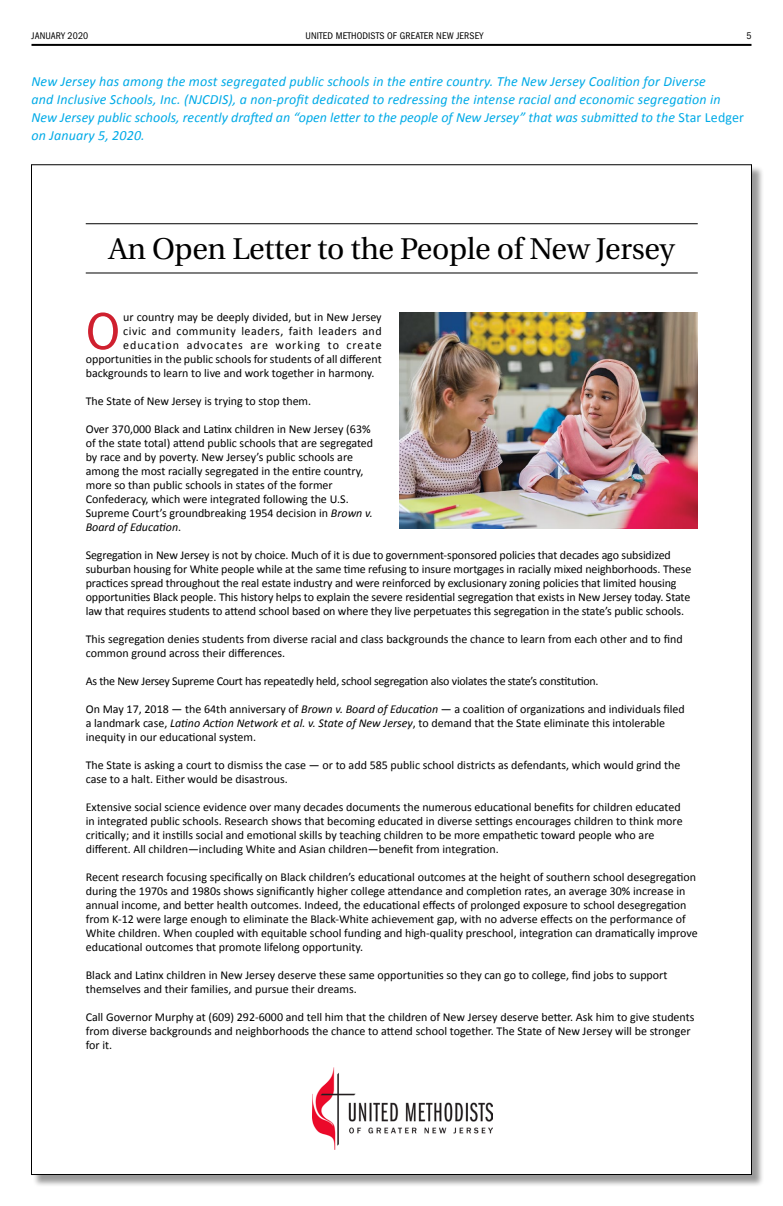
<style>
.page{position:relative;width:783px;height:1206px;background:#fff}
.page>*{position:absolute;margin:0;border:0;box-sizing:border-box;transform-origin:0 0}
.t1{font:52.8px "Franklin Gothic";color:#cf202f}
.t2{font:30px "Utopia";letter-spacing:-.01em;color:#000}
.t3{font:italic 14px/18px "Calibri";letter-spacing:.01em;color:#00aae7}
.t4{font:12px/14px "Calibri";color:#000}
.t5{font:12px "Calibri";letter-spacing:-.02em;color:#000}
.t6{font:12px "Calibri";letter-spacing:.04em;color:#000}
.t7{font:12px "Calibri";letter-spacing:.075em;color:#000}
.t8{font:10px "Franklin Got Cd ITC";letter-spacing:.01em;color:#000}
.s1{font-style:normal}
.s2{font-style:italic}
</style>
<div class="page">
<hr style="left:32px;top:44px;width:720px;height:2px;background:#000">
<div style="left:32px;top:166px;width:732px;height:1021px;background:#000;opacity:.4"></div>
<div style="left:31px;top:164px;width:721px;height:1011px;background:#fff;border:1px solid #000"></div>
<hr style="left:86px;top:223px;width:612px;height:1px;background:#000">
<hr style="left:86px;top:273px;width:612px;height:1px;background:#000">
<img style="left:400px;top:313px;width:298px;height:216px">
<img style="left:312px;top:1067px;width:180px;height:82px">
<p class="t8" style="left:32px;top:30px;width:58px">JANUARY 2020</p>
<p class="t8" style="left:306px;top:30px;width:179px">UNITED METHODISTS OF GREATER NEW JERSEY</p>
<p class="t8" style="left:746px;top:30px;width:7px">5</p>
<p class="t3" style="left:32px;top:72px;width:714px">New Jersey has among the most segregated public schools in the entire country. The New Jersey Coalition for Diverse<br>and Inclusive Schools, Inc. (NJCDIS), a non‐profit dedicated to redressing the intense racial and economic segregation in New Jersey public schools, recently drafted an “open letter to the people of New Jersey” that was submitted to the <span class="s1">Star Ledger </span>on January 5, 2020.</p>
<h2 class="t2" style="left:109px;top:233px;width:568px">An Open Letter to the People of New Jersey</h2>
<h1 class="t1" style="left:86px;top:301px;width:36px">O</h1>
<p class="t4" style="left:123px;top:310px;width:260px">ur country may be deeply divided, but in New Jersey</p>
<p class="t6" style="left:123px;top:324px;width:260px">civic and community leaders, faith leaders and</p>
<p class="t7" style="left:123px;top:338px;width:260px">education advocates are working to create</p>
<p class="t4" style="left:86px;top:352px;width:298px">opportunities in the public schools for students of all different</p>
<p class="t4" style="left:86px;top:366px;width:290px">backgrounds to learn to live and work together in harmony.</p>
<p class="t4" style="left:86px;top:394px;width:227px">The State of New Jersey is trying to stop them.</p>
<p class="t4" style="left:86px;top:422px;width:289px">Over 370,000 Black and Latinx children in New Jersey (63% of the state total) attend public schools that are segregated by race and by poverty. New Jersey’s public schools are among the most racially segregated in the entire country, more so than public schools in states of the former Confederacy, which were integrated following the U.S.<br>Supreme Court’s groundbreaking 1954 decision in <span class="s2">Brown v.<br>Board of Education</span>.</p>
<p class="t4" style="left:86px;top:548px;width:607px">Segregation in New Jersey is not by choice. Much of it is due to government-sponsored policies that decades ago subsidized suburban housing for White people while at the same time refusing to insure mortgages in racially mixed neighborhoods. These practices spread throughout the real estate industry and were reinforced by exclusionary zoning policies that limited housing opportunities Black people. This history helps to explain the severe residential segregation that exists in New Jersey today. State law that requires students to attend school based on where they live perpetuates this segregation in the state’s public schools.</p>
<p class="t4" style="left:86px;top:632px;width:598px">This segregation denies students from diverse racial and class backgrounds the chance to learn from each other and to find common ground across their differences.</p>
<p class="t5" style="left:86px;top:674px;width:514px">As the New Jersey Supreme Court has repeatedly held, school segregation also violates the state’s constitution.</p>
<p class="t4" style="left:86px;top:702px;width:601px">On May 17, 2018 — the 64th anniversary of <span class="s2">Brown v. Board of Education</span> — a coalition of organizations and individuals filed a landmark case, <span class="s2">Latino Action Network et al. v. State of New Jersey</span>, to demand that the State eliminate this intolerable inequity in our educational system.</p>
<p class="t4" style="left:86px;top:758px;width:596px">The State is asking a court to dismiss the case — or to add 585 public school districts as defendants, which would grind the case to a halt. Either would be disastrous.</p>
<p class="t4" style="left:86px;top:800px;width:598px">Extensive social science evidence over many decades documents the numerous educational benefits for children educated in integrated public schools. Research shows that becoming educated in diverse settings encourages children to think more critically; and it instills social and emotional skills by teaching children to be more empathetic toward people who are different. All children—including White and Asian children—benefit from integration.</p>
<p class="t4" style="left:86px;top:870px;width:613px">Recent research focusing specifically on Black children’s educational outcomes at the height of southern school desegregation during the 1970s and 1980s shows significantly higher college attendance and completion rates, an average 30% increase in annual income, and better health outcomes. Indeed, the educational effects of prolonged exposure to school desegregation from K-12 were large enough to eliminate the Black-White achievement gap, with no adverse effects on the performance of White children. When coupled with equitable school funding and high-quality preschool, integration can dramatically improve educational outcomes that promote lifelong opportunity.</p>
<p class="t4" style="left:86px;top:968px;width:583px">Black and Latinx children in New Jersey deserve these same opportunities so they can go to college, find jobs to support themselves and their families, and pursue their dreams.</p>
<p class="t4" style="left:86px;top:1010px;width:610px">Call Governor Murphy at (609) 292-6000 and tell him that the children of New Jersey deserve better. Ask him to give students from diverse backgrounds and neighborhoods the chance to attend school together. The State of New Jersey will be stronger for it.</p>
</div>
